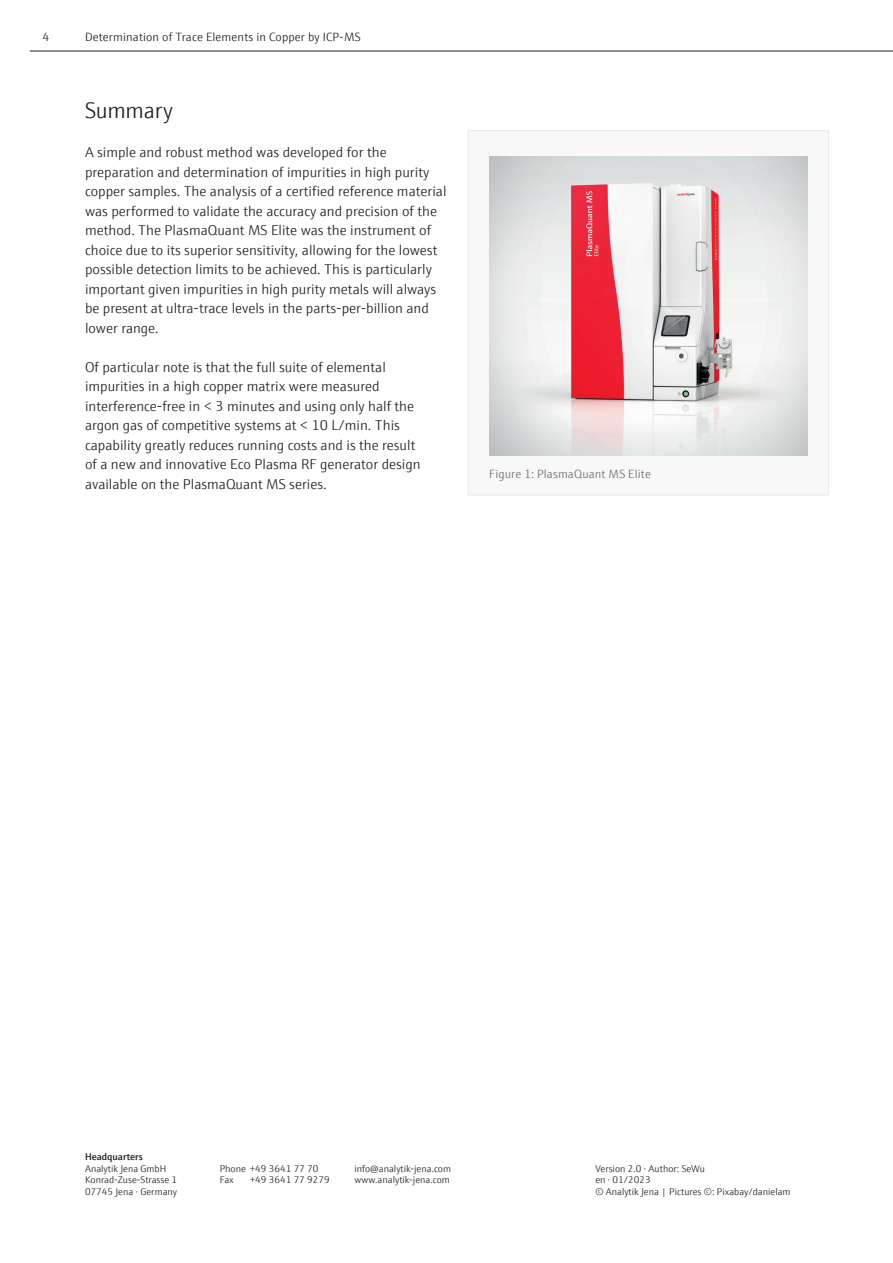
<style>
.page{position:relative;width:893px;height:1263px;background:#fff}
.page>*{position:absolute;margin:0;border:0;box-sizing:border-box;transform-origin:0 0}
.t1{font:300 22.5px "E+H Sans";letter-spacing:-.015em;color:#231f20}
.t2{font:300 14.25px/19.5px "E+H Sans";color:#231f20}
.t3{font:300 12px "E+H Sans";letter-spacing:.01em;color:#231f20}
.t4{font:300 12px "E+H Sans";letter-spacing:.01em;color:#6c6d70}
.t5{font:300 9.75px/11.7px "E+H Sans";color:#231f20}
.t6{font:600 9.75px "E+H Sans";color:#231f20}
</style>
<div class="page">
<hr style="left:30px;top:51px;width:863px;height:1px;background:#231f20">
<div style="left:468px;top:130px;width:361px;height:366px;background:#f8f8f9;border:1px solid #ebebed"></div>
<img style="left:489px;top:156px;width:319px;height:299px">
<p class="t3" style="left:43px;top:29px;width:8px">4</p>
<p class="t3" style="left:85px;top:29px;width:277px">Determination of Trace Elements in Copper by ICP-MS</p>
<h1 class="t1" style="left:85px;top:94px;width:90px">Summary</h1>
<p class="t2" style="left:85px;top:142px;width:363px">A simple and robust method was developed for the preparation and determination of impurities in high purity copper samples. The analysis of a certified reference material was performed to validate the accuracy and precision of the method. The PlasmaQuant MS Elite was the instrument of choice due to its superior sensitivity, allowing for the lowest possible detection limits to be achieved. This is particularly important given impurities in high purity metals will always be present at ultra-trace levels in the parts-per-billion and lower range.</p>
<p class="t2" style="left:85px;top:356px;width:337px">Of particular note is that the full suite of elemental impurities in a high copper matrix were measured interference-free in &lt; 3 minutes and using only half the argon gas of competitive systems at &lt; 10 L/min. This capability greatly reduces running costs and is the result of a new and innovative Eco Plasma RF generator design available on the PlasmaQuant MS series.</p>
<p class="t4" style="left:489px;top:465px;width:163px">Figure 1: PlasmaQuant MS Elite</p>
<p class="t6" style="left:85px;top:1149px;width:59px">Headquarters</p>
<p class="t5" style="left:85px;top:1161px;width:94px">Analytik Jena GmbH<br>Konrad-Zuse-Strasse 1<br>07745 Jena · Germany</p>
<p class="t5" style="left:220px;top:1161px;width:100px">Phone +49 3641 77 70<br>Fax</p>
<p class="t5" style="left:250px;top:1173px;width:82px">+49 3641 77 9279</p>
<p class="t5" style="left:354px;top:1161px;width:98px">info@analytik-jena.com www.analytik-jena.com</p>
<p class="t5" style="left:595px;top:1161px;width:197px">Version 2.0 · Author: SeWu<br>en · 01/2023<br>© Analytik Jena | Pictures ©: Pixabay/danielam</p>
</div>
